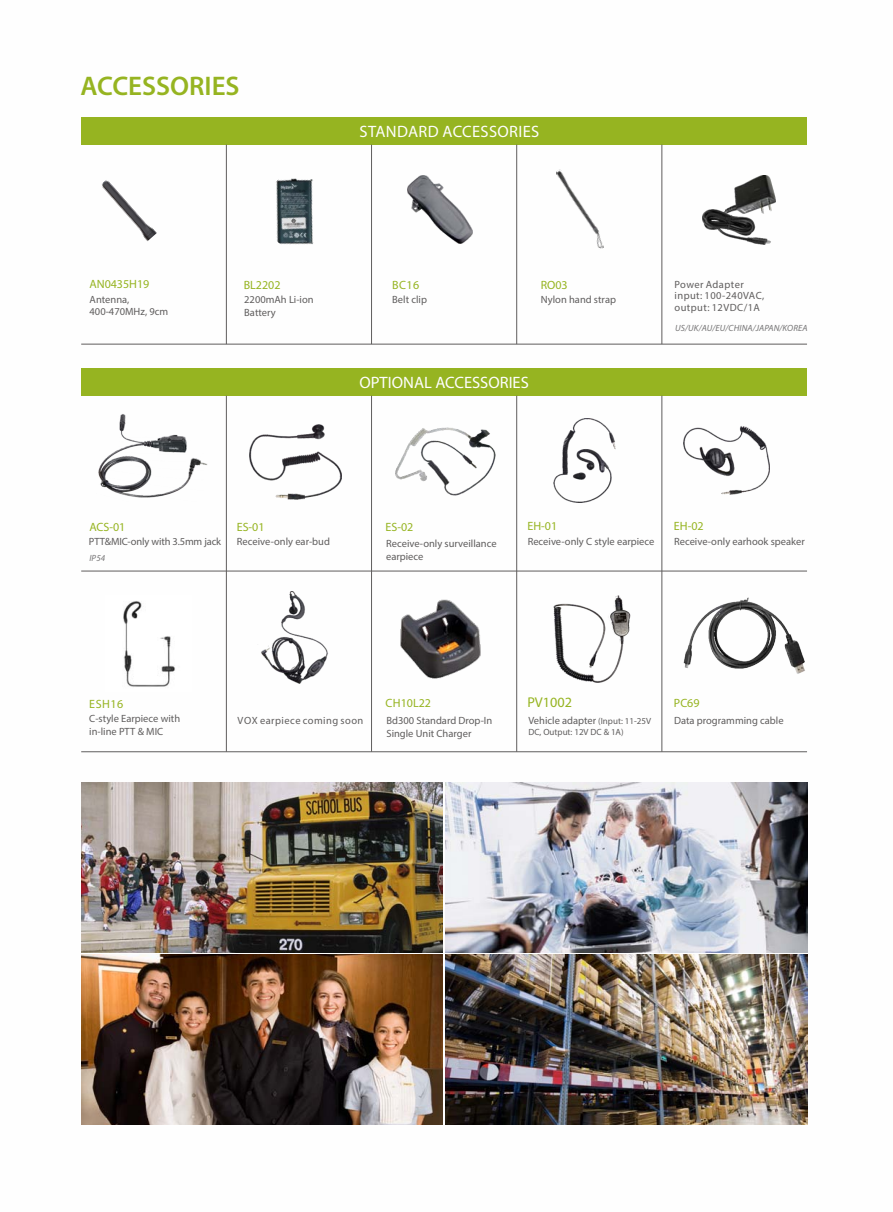
<style>
.page{position:relative;width:893px;height:1212px;background:#fff}
.page>*{position:absolute;margin:0;border:0;box-sizing:border-box;transform-origin:0 0}
.t1{font:600 27px "Myriad Pro";color:#96b421}
.t2{font:16.5px "Myriad Pro";letter-spacing:.02em;color:#fefefe}
.t3{font:16.5px "Myriad Pro";color:#fefefe}
.t4{font:14.25px "Myriad Pro";color:#96b421}
.t5{font:12px "Myriad Pro";color:#96b421}
.t6{font:10.5px/12.6px "Myriad Pro";color:#5f5d5d}
.t7{font:10.5px/11.4px "Myriad Pro";letter-spacing:.04em;color:#5f5d5d}
.t8{font:italic 9px "Myriad Pro";letter-spacing:.015em;color:#757475}
.t9{font:9px "Myriad Pro";color:#5f5d5d}
.s1{font-size:9px}
</style>
<div class="page">
<img style="left:102px;top:180px;width:55px;height:61px">
<img style="left:276px;top:178px;width:38px;height:67px">
<svg style="left:281px;top:190px;width:12px;height:3px"></svg>
<img style="left:407px;top:176px;width:65px;height:68px">
<img style="left:556px;top:170px;width:48px;height:79px">
<img style="left:702px;top:175px;width:74px;height:69px">
<div style="left:81px;top:117px;width:726px;height:28px;background:#96b421"></div>
<hr style="left:226px;top:145px;width:1px;height:199px;background:#5f5d5d">
<hr style="left:371px;top:145px;width:1px;height:199px;background:#5f5d5d">
<hr style="left:516px;top:145px;width:1px;height:199px;background:#5f5d5d">
<hr style="left:661px;top:145px;width:1px;height:199px;background:#5f5d5d">
<div style="left:81px;top:368px;width:726px;height:28px;background:#96b421"></div>
<svg style="left:81px;top:570px;width:726px;height:2px"></svg>
<img style="left:250px;top:424px;width:91px;height:76px">
<img style="left:395px;top:427px;width:100px;height:69px">
<img style="left:553px;top:418px;width:63px;height:84px">
<img style="left:683px;top:426px;width:87px;height:69px">
<img style="left:123px;top:601px;width:52px;height:86px">
<img style="left:81px;top:782px;width:362px;height:170px">
<img style="left:446px;top:782px;width:361px;height:170px">
<img style="left:81px;top:955px;width:362px;height:170px">
<img style="left:446px;top:955px;width:361px;height:170px">
<svg style="left:81px;top:343px;width:726px;height:2px"></svg>
<svg style="left:81px;top:751px;width:726px;height:1px"></svg>
<img style="left:683px;top:597px;width:122px;height:77px">
<img style="left:98px;top:414px;width:110px;height:84px">
<img style="left:553px;top:595px;width:78px;height:88px">
<hr style="left:226px;top:396px;width:1px;height:356px;background:#5f5d5d">
<hr style="left:371px;top:396px;width:1px;height:356px;background:#5f5d5d">
<hr style="left:516px;top:396px;width:1px;height:356px;background:#5f5d5d">
<hr style="left:661px;top:396px;width:1px;height:356px;background:#5f5d5d">
<img style="left:400px;top:599px;width:81px;height:80px">
<img style="left:261px;top:591px;width:67px;height:93px">
<h1 class="t1" style="left:81px;top:75px;width:161px">ACCESSORIES</h1>
<h2 class="t2" style="left:360px;top:124px;width:181px">STANDARD ACCESSORIES</h2>
<p class="t5" style="left:89px;top:279px;width:61px">AN0435H19</p>
<p class="t6" style="left:90px;top:294px;width:80px">Antenna,<br>400-470MHz, 9cm</p>
<p class="t5" style="left:244px;top:280px;width:38px">BL2202</p>
<p class="t6" style="left:244px;top:294px;width:71px">2200mAh Li-ion<br>Battery</p>
<p class="t5" style="left:392px;top:280px;width:29px">BC16</p>
<p class="t6" style="left:392px;top:294px;width:36px">Belt clip</p>
<p class="t5" style="left:541px;top:280px;width:29px">RO03</p>
<p class="t6" style="left:541px;top:294px;width:77px">Nylon hand strap</p>
<h2 class="t3" style="left:359px;top:375px;width:171px">OPTIONAL ACCESSORIES</h2>
<p class="t7" style="left:674px;top:279px;width:91px">Power Adapter input: 100-240VAC, output: 12VDC/1A</p>
<p class="t8" style="left:675px;top:324px;width:134px">US/UK/AU/EU/CHINA/JAPAN/KOREA</p>
<p class="t5" style="left:89px;top:522px;width:38px">ACS-01</p>
<p class="t5" style="left:386px;top:522px;width:29px">ES-02</p>
<p class="t6" style="left:89px;top:536px;width:134px">PTT&amp;MIC-only with 3.5mm jack</p>
<p class="t5" style="left:237px;top:522px;width:29px">ES-01</p>
<p class="t6" style="left:237px;top:536px;width:95px">Receive-only ear-bud</p>
<p class="t6" style="left:386px;top:538px;width:112px">Receive-only surveillance earpiece</p>
<p class="t8" style="left:89px;top:555px;width:17px">IP54</p>
<p class="t5" style="left:528px;top:521px;width:31px">EH-01</p>
<p class="t6" style="left:528px;top:536px;width:128px">Receive-only C style earpiece</p>
<p class="t5" style="left:674px;top:521px;width:31px">EH-02</p>
<p class="t6" style="left:674px;top:536px;width:132px">Receive-only earhook speaker</p>
<p class="t5" style="left:89px;top:699px;width:35px">ESH16</p>
<p class="t6" style="left:89px;top:713px;width:92px">C-style Earpiece with in-line PTT &amp; MIC</p>
<p class="t7" style="left:238px;top:716px;width:127px">VOX earpiece coming soon</p>
<p class="t5" style="left:386px;top:698px;width:47px">CH10L22</p>
<p class="t6" style="left:386px;top:715px;width:107px">Bd300 Standard Drop-In<br>Single Unit Charger</p>
<h3 class="t4" style="left:527px;top:697px;width:46px">PV1002</h3>
<p class="t6" style="left:528px;top:715px;width:124px">Vehicle adapter <span class="s1">(Input: 11-25V</span></p>
<p class="t9" style="left:528px;top:728px;width:97px">DC, Output: 12V DC &amp; 1A)</p>
<p class="t5" style="left:674px;top:698px;width:27px">PC69</p>
<p class="t6" style="left:674px;top:715px;width:111px">Data programming cable</p>
</div>
